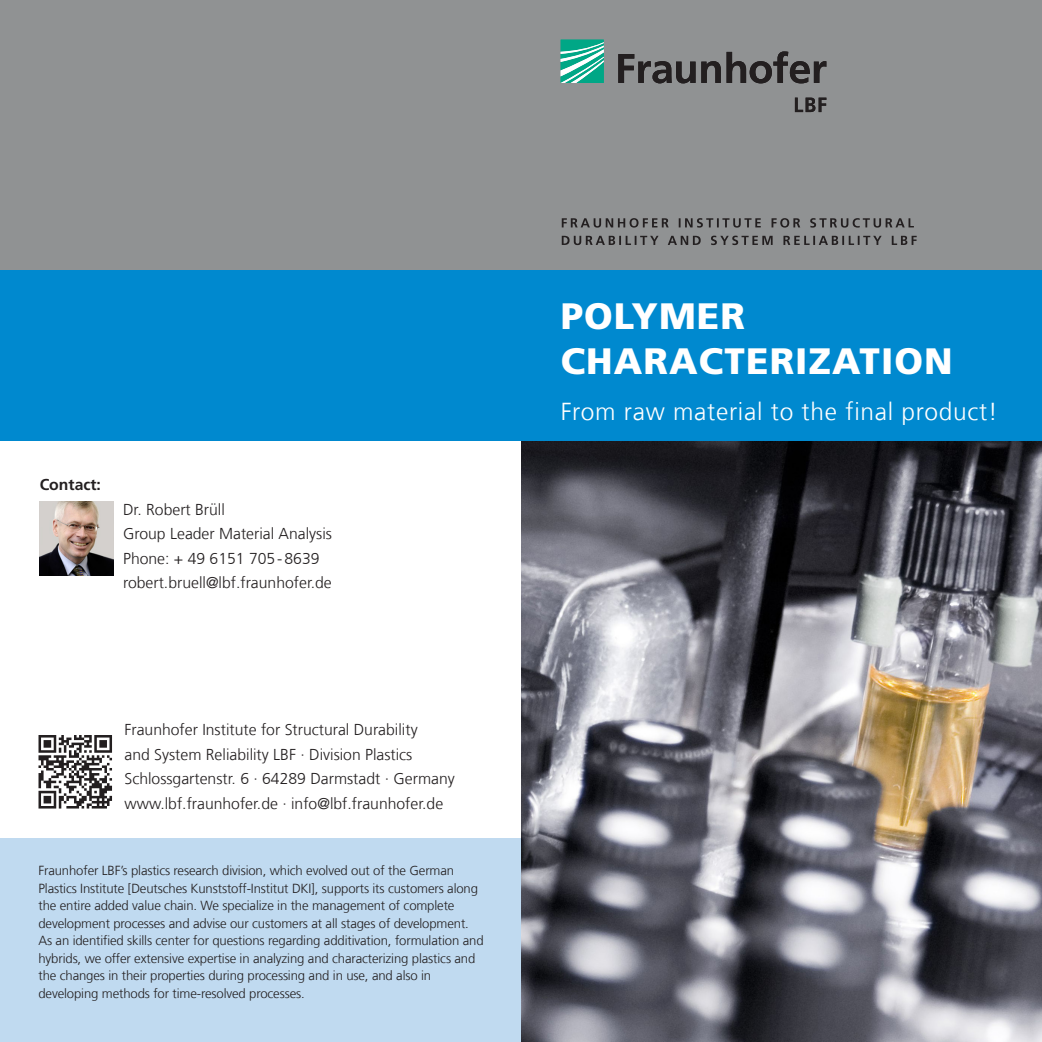
<style>
.page{position:relative;width:1042px;height:1042px;background:#fff}
.page>*{position:absolute;margin:0;border:0;box-sizing:border-box;transform-origin:0 0}
._01_Sondergröße{font:900 36.75px/45.5px "Frutiger LT Com";letter-spacing:.03em;color:#fff}
._01_Sondergröße-2{font:300 24.5px "Frutiger LT Com";letter-spacing:.03em;color:#fff}
._01_Sondergröße-3{font:300 15.75px/24.5px "Frutiger LT Com";color:#231f20}
._01_Sondergröße-4{font:700 15.75px "Frutiger LT Com";color:#231f20}
._01_Sondergröße-5{font:300 13.12px/17.5px "Frutiger LT Com";letter-spacing:-.01em;color:#231f20}
</style>
<div class="page">
<div style="left:0;top:269px;width:1042px;height:172px;background:#0089cf"></div>
<div style="left:0;top:0;width:1042px;height:269px;background:#909293"></div>
<svg style="left:562px;top:236px;width:354px;height:9px"></svg>
<svg style="left:562px;top:218px;width:352px;height:10px"></svg>
<svg style="left:561px;top:40px;width:43px;height:43px;background:#4bc0a9"></svg>
<svg style="left:618px;top:51px;width:208px;height:32px"></svg>
<svg style="left:795px;top:98px;width:31px;height:14px"></svg>
<img style="left:521px;top:441px;width:521px;height:601px">
<div style="left:0;top:838px;width:521px;height:204px;background:#c0daf0"></div>
<img style="left:40px;top:502px;width:73px;height:73px">
<svg style="left:38px;top:735px;width:74px;height:73px"></svg>
<p class="_01_Sondergröße-4" style="left:40px;top:475px;width:63px">Contact:</p>
<p class="_01_Sondergröße-3" style="left:123px;top:497px;width:210px">Dr. Robert Brüll<br>Group Leader Material Analysis</p>
<p class="_01_Sondergröße-3" style="left:123px;top:546px;width:198px">Phone: + 49 6151 705-8639</p>
<p class="_01_Sondergröße-3" style="left:123px;top:570px;width:210px">robert.bruell@lbf.fraunhofer.de</p>
<p class="_01_Sondergröße-3" style="left:124px;top:717px;width:295px">Fraunhofer Institute for Structural Durability</p>
<p class="_01_Sondergröße-3" style="left:124px;top:742px;width:289px">and System Reliability LBF · Division Plastics</p>
<p class="_01_Sondergröße-3" style="left:124px;top:766px;width:332px">Schlossgartenstr. 6 · 64289 Darmstadt · Germany</p>
<p class="_01_Sondergröße-3" style="left:124px;top:791px;width:320px">www.lbf.fraunhofer.de · info@lbf.fraunhofer.de</p>
<p class="_01_Sondergröße-5" style="left:38px;top:862px;width:447px">Fraunhofer LBF’s plastics research division, which evolved out of the German Plastics Institute [Deutsches Kunststoff-Institut DKI], supports its customers along the entire added value chain. We specialize in the management of complete development processes and advise our customers at all stages of development.<br>As an identified skills center for questions regarding additivation, formulation and hybrids, we offer extensive expertise in analyzing and characterizing plastics and the changes in their properties during processing and in use, and also in developing methods for time-resolved processes.</p>
<p class="_01_Sondergröße" style="left:561px;top:293px;width:393px">POLYMER<br>CHARACTERIZATION</p>
<p class="_01_Sondergröße-2" style="left:561px;top:397px;width:438px">From raw material to the final product!</p>
</div>
